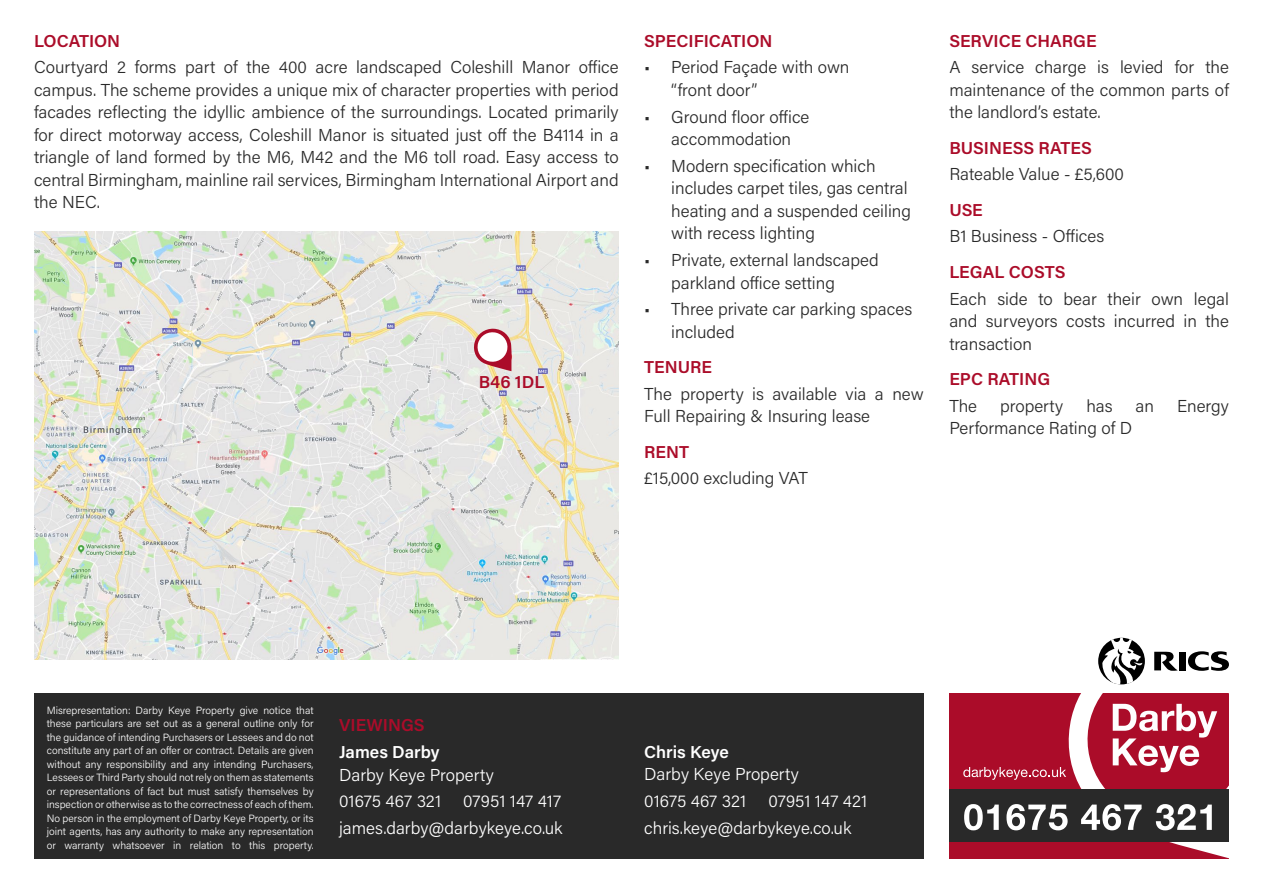
<style>
.page{position:relative;width:1263px;height:893px;background:#fff}
.page>*{position:absolute;margin:0;border:0;box-sizing:border-box;transform-origin:0 0}
.t1{font:300 17.25px/22.5px "Acumin Pro";color:#292929}
.t2{font:300 17.25px/26.7px "Acumin Pro";color:#fff}
.t3{font:600 17.25px "Acumin Pro";color:#ab0c29}
.t4{font:600 17.25px "Acumin Pro";color:#fff}
.t5{font:300 10.5px/13.5px "Acumin Pro";color:#fff;text-align:justify}
</style>
<div class="page">
<img style="left:34px;top:232px;width:585px;height:428px">
<svg style="left:472px;top:328px;width:40px;height:43px"></svg>
<div style="left:34px;top:693px;width:890px;height:166px;background:#292929"></div>
<svg style="left:1188px;top:651px;width:41px;height:20px"></svg>
<div style="left:1179px;top:652px;width:7px;height:18px;background:#000"></div>
<svg style="left:1154px;top:652px;width:24px;height:19px"></svg>
<svg style="left:1098px;top:638px;width:47px;height:46px"></svg>
<svg style="left:1101px;top:638px;width:41px;height:46px"></svg>
<div style="left:949px;top:693px;width:280px;height:166px;background:#ab0c29"></div>
<div style="left:949px;top:789px;width:280px;height:53px;background:#292929"></div>
<svg style="left:963px;top:693px;width:266px;height:166px"></svg>
<p class="t3" style="left:34px;top:29px;width:88px">LOCATION</p>
<p class="t1" style="left:34px;top:56px;width:586px;text-align:justify">Courtyard 2 forms part of the 400 acre landscaped Coleshill Manor office campus. The scheme provides a unique mix of character properties with period facades reflecting the idyllic ambience of the surroundings. Located primarily for direct motorway access, Coleshill Manor is situated just off the B4114 in a triangle of land formed by the M6, M42 and the M6 toll road. Easy access to central Birmingham, mainline rail services, Birmingham International Airport and the NEC.</p>
<p class="t3" style="left:479px;top:370px;width:67px">B46 1DL</p>
<p class="t3" style="left:644px;top:29px;width:130px">SPECIFICATION</p>
<p class="t1" style="left:671px;top:55px;width:180px;text-indent:-27px">• Period Façade with own “front door”</p>
<p class="t1" style="left:644px;top:105px;width:167px;text-align:center">• Ground floor office accommodation</p>
<p class="t1" style="left:671px;top:154px;width:241px;text-indent:-27px">• Modern specification which includes carpet tiles, gas central heating and a suspended ceiling with recess lighting</p>
<p class="t1" style="left:671px;top:248px;width:209px;text-indent:-27px">• Private, external landscaped parkland office setting</p>
<p class="t1" style="left:671px;top:297px;width:243px;text-indent:-27px">• Three private car parking spaces included</p>
<p class="t3" style="left:644px;top:355px;width:69px">TENURE</p>
<p class="t1" style="left:644px;top:382px;width:281px">The property is available via a new<br>Full Repairing &amp; Insuring lease</p>
<p class="t3" style="left:644px;top:440px;width:47px">RENT</p>
<p class="t1" style="left:644px;top:466px;width:165px">£15,000 excluding VAT</p>
<p class="t3" style="left:949px;top:29px;width:149px">SERVICE CHARGE</p>
<p class="t1" style="left:949px;top:56px;width:281px;text-align:justify">A service charge is levied for the maintenance of the common parts of the landlord’s estate.</p>
<p class="t3" style="left:949px;top:136px;width:144px">BUSINESS RATES</p>
<p class="t1" style="left:949px;top:163px;width:176px">Rateable Value - £5,600</p>
<p class="t3" style="left:949px;top:198px;width:35px">USE</p>
<p class="t1" style="left:949px;top:225px;width:157px">B1 Business - Offices</p>
<p class="t3" style="left:949px;top:260px;width:118px">LEGAL COSTS</p>
<p class="t1" style="left:949px;top:287px;width:281px;text-align:justify">Each side to bear their own legal and surveyors costs incurred in the transaction</p>
<p class="t3" style="left:949px;top:367px;width:102px">EPC RATING</p>
<p class="t1" style="left:949px;top:394px;width:29px">The</p>
<p class="t1" style="left:1000px;top:394px;width:65px">property</p>
<p class="t1" style="left:1086px;top:394px;width:28px">has</p>
<p class="t1" style="left:1135px;top:394px;width:20px">an</p>
<p class="t1" style="left:1177px;top:394px;width:53px">Energy</p>
<p class="t1" style="left:949px;top:416px;width:184px">Performance Rating of D</p>
<p class="t5" style="left:47px;top:703px;width:268px">Misrepresentation: Darby Keye Property give notice that these particulars are set out as a general outline only for the guidance of intending Purchasers or Lessees and do not constitute any part of an offer or contract. Details are given without any responsibility and any intending Purchasers, Lessees or Third Party should not rely on them as statements or representations of fact but must satisfy themselves by inspection or otherwise as to the correctness of each of them.<br>No person in the employment of Darby Keye Property, or its joint agents, has any authority to make any representation or warranty whatsoever in relation to this property.</p>
<p class="t3" style="left:339px;top:713px;width:87px">VIEWINGS</p>
<p class="t4" style="left:339px;top:740px;width:102px">James Darby</p>
<p class="t2" style="left:339px;top:761px;width:156px">Darby Keye Property<br>01675 467 321</p>
<p class="t2" style="left:339px;top:787px;width:225px;text-align:right">07951 147 417 james.darby@darbykeye.co.uk</p>
<p class="t4" style="left:644px;top:740px;width:86px">Chris Keye</p>
<p class="t2" style="left:644px;top:760px;width:156px">Darby Keye Property<br>01675 467 321</p>
<p class="t2" style="left:644px;top:787px;width:224px;text-indent:124px">07951 147 421 chris.keye@darbykeye.co.uk</p>
</div>
